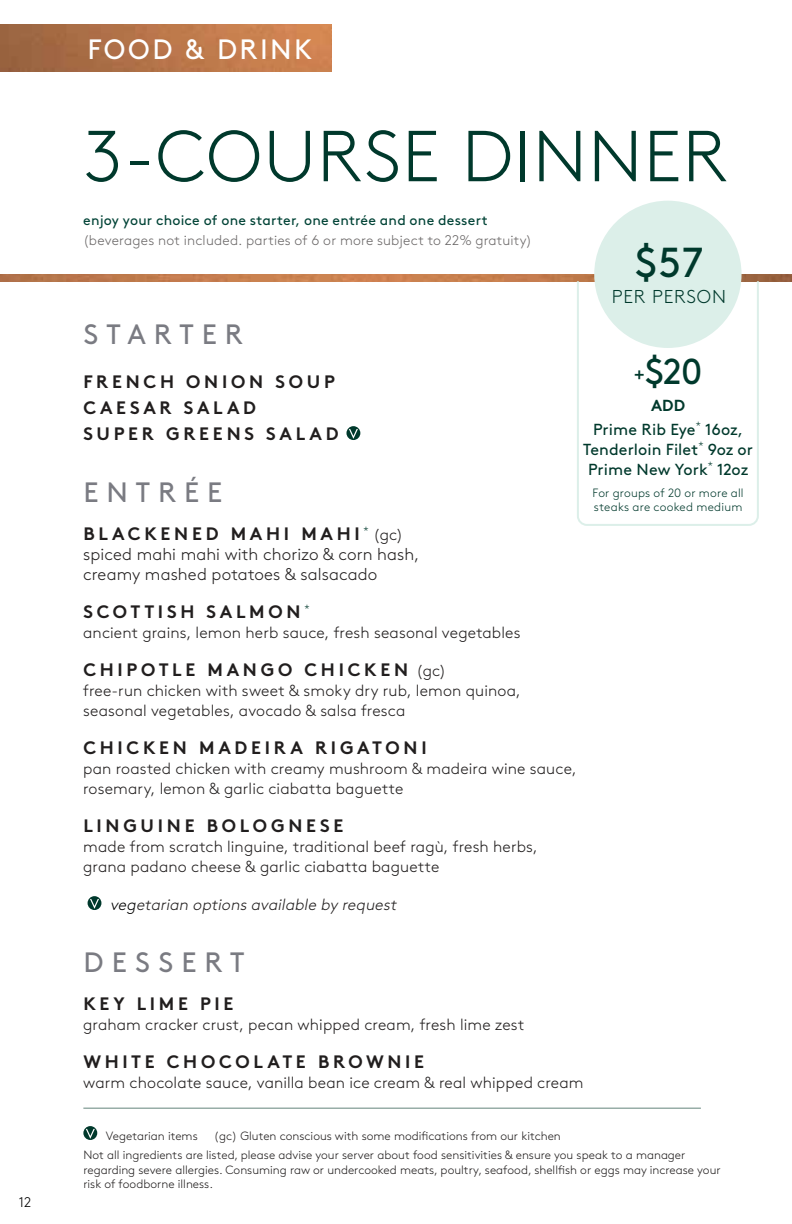
<style>
.page{position:relative;width:792px;height:1224px;background:#fff}
.page>*{position:absolute;margin:0;border:0;box-sizing:border-box;transform-origin:0 0}
.t1{font:300 72px "Brown";letter-spacing:.02em;color:#00392c}
.t2{font:41.8px "Brown";color:#00392c}
.t3{font:36px "Brown";color:#00392c}
.t4{font:28px "Brown";letter-spacing:.285em;color:#7a7b82}
.t5{font:28px "Brown";letter-spacing:.09em;color:#fff}
.t6{font:300 18.6px "Brown";letter-spacing:.04em;color:#00392c}
.t7{font:700 18px/26px "Brown";letter-spacing:.21em;color:#211e1e}
.t8{font:300 17px/20px "Brown";letter-spacing:.005em;color:#211e1e}
.t9{font:300 16px/20px "Brown";letter-spacing:.01em;color:#211e1e}
.t10{font:16px/23.2px "Brown";letter-spacing:.005em;color:#00392c;text-align:center}
.t11{font:italic 300 16px "Brown";color:#211e1e}
.t12{font:300 14px "Brown";letter-spacing:.015em;color:#6a6767}
.t13{font:14px "Brown";letter-spacing:.015em;color:#004336}
.t14{font:300 14px "Brown";color:#000}
.t15{font:300 12px/14.4px "Brown";color:#211e1e}
.t16{font:300 12px/14.4px "Brown";letter-spacing:.015em;color:#00392c}
.s1{font-weight:300;font-size:16px}
.s2{color:#000}
.s3{font-size:20px}
.s4{font-weight:700}
</style>
<div class="page">
<img style="left:0;top:274px;width:792px;height:7px">
<div style="left:346px;top:426px;width:14px;height:14px;background:#00392c;border-radius:50%"></div>
<svg style="left:349px;top:429px;width:9px;height:10px"></svg>
<div style="left:88px;top:896px;width:13px;height:14px;background:#00392c;border-radius:50%"></div>
<svg style="left:90px;top:899px;width:9px;height:10px"></svg>
<hr style="left:83px;top:1108px;width:618px;height:1px;background:#64847c">
<svg style="left:83px;top:1126px;width:14px;height:14px"></svg>
<svg style="left:86px;top:1129px;width:9px;height:10px"></svg>
<svg style="left:576px;top:279px;width:184px;height:247px"></svg>
<div style="left:594px;top:201px;width:148px;height:147px;background:#dcefe9;border-radius:50%"></div>
<img style="left:0;top:25px;width:331px;height:47px">
<p class="t14" style="left:19px;top:1192px;width:14px">12</p>
<h3 class="t5" style="left:88px;top:28px;width:226px">FOOD &amp; DRINK</h3>
<h1 class="t1" style="left:83px;top:103px;width:645px">3-COURSE DINNER</h1>
<p class="t13" style="left:83px;top:209px;width:406px">enjoy your choice of one starter, one entrée and one dessert</p>
<p class="t12" style="left:83px;top:230px;width:450px">(beverages not included. parties of 6 or more subject to 22% gratuity)</p>
<h2 class="t2" style="left:635px;top:231px;width:70px">$57</h2>
<p class="t6" style="left:612px;top:283px;width:116px">PER PERSON</p>
<h3 class="t4" style="left:83px;top:313px;width:161px">STARTER</h3>
<p class="t7" style="left:83px;top:367px;width:257px">FRENCH ONION SOUP<br>CAESAR SALAD<br>SUPER GREENS SALAD</p>
<h3 class="t4" style="left:83px;top:471px;width:140px">ENTRÉE</h3>
<p class="t7" style="left:83px;top:519px;width:321px">BLACKENED MAHI MAHI <sup>*</sup> <span class="s1">(gc)</span></p>
<p class="t8" style="left:83px;top:543px;width:338px">spiced mahi mahi with chorizo &amp; corn hash, creamy mashed potatoes &amp; salsacado</p>
<p class="t7" style="left:83px;top:597px;width:228px">SCOTTISH SALMON <sup>*</sup></p>
<p class="t9" style="left:83px;top:621px;width:439px">ancient grains, lemon herb sauce, fresh seasonal vegetables</p>
<p class="t7" style="left:83px;top:655px;width:364px">CHIPOTLE MANGO CHICKEN <span class="s1">(gc)</span></p>
<p class="t9" style="left:83px;top:679px;width:439px">free-run chicken with sweet &amp; smoky dry rub, lemon quinoa, seasonal vegetables, avocado &amp; salsa fresca</p>
<p class="t7" style="left:83px;top:733px;width:345px">CHICKEN MADEIRA RIGATONI</p>
<p class="t9" style="left:83px;top:757px;width:495px">pan roasted chicken with creamy mushroom &amp; madeira wine sauce, rosemary, lemon &amp; garlic ciabatta baguette</p>
<p class="t7" style="left:83px;top:811px;width:261px">LINGUINE BOLOGNESE</p>
<p class="t9" style="left:83px;top:835px;width:456px">made from scratch linguine, traditional beef ragù, fresh herbs, grana padano cheese &amp; garlic ciabatta baguette</p>
<p class="t11" style="left:110px;top:893px;width:292px"><span class="s2">veg</span>etarian optionsavailable by request</p>
<h3 class="t4" style="left:83px;top:941px;width:163px">DESSERT</h3>
<p class="t7" style="left:83px;top:989px;width:152px">KEY LIME PIE</p>
<p class="t9" style="left:83px;top:1013px;width:443px">graham cracker crust, pecan whipped cream, fresh lime zest</p>
<p class="t7" style="left:83px;top:1047px;width:342px">WHITE CHOCOLATE BROWNIE</p>
<p class="t9" style="left:83px;top:1071px;width:502px">warm chocolate sauce, vanilla bean ice cream &amp; real whipped cream</p>
<h3 class="t3" style="left:633px;top:344px;width:70px"><span class="s3">+</span>$20</h3>
<p class="t10" style="left:593px;top:393px;width:152px"><span class="s4">ADD<br></span>Prime Rib Eye<sup>*</sup> 16oz,</p>
<p class="t10" style="left:583px;top:438px;width:171px;line-height:20px;text-align:left">Tenderloin Filet<sup>*</sup> 9oz or<br>Prime New York<sup>*</sup> 12oz</p>
<p class="t16" style="left:593px;top:485px;width:153px">For groups of 20 or more all steaks are cooked medium</p>
<p class="t15" style="left:106px;top:1128px;width:93px">Vegetarian items</p>
<p class="t15" style="left:214px;top:1128px;width:348px">(gc) Gluten conscious with some modifications from our kitchen</p>
<p class="t15" style="left:83px;top:1147px;width:639px">Not all ingredients are listed, please advise your server about food sensitivities &amp; ensure you speak to a manager regarding severe allergies. Consuming raw or undercooked meats, poultry, seafood, shellfish or eggs may increase your risk of foodborne illness.</p>
</div>
